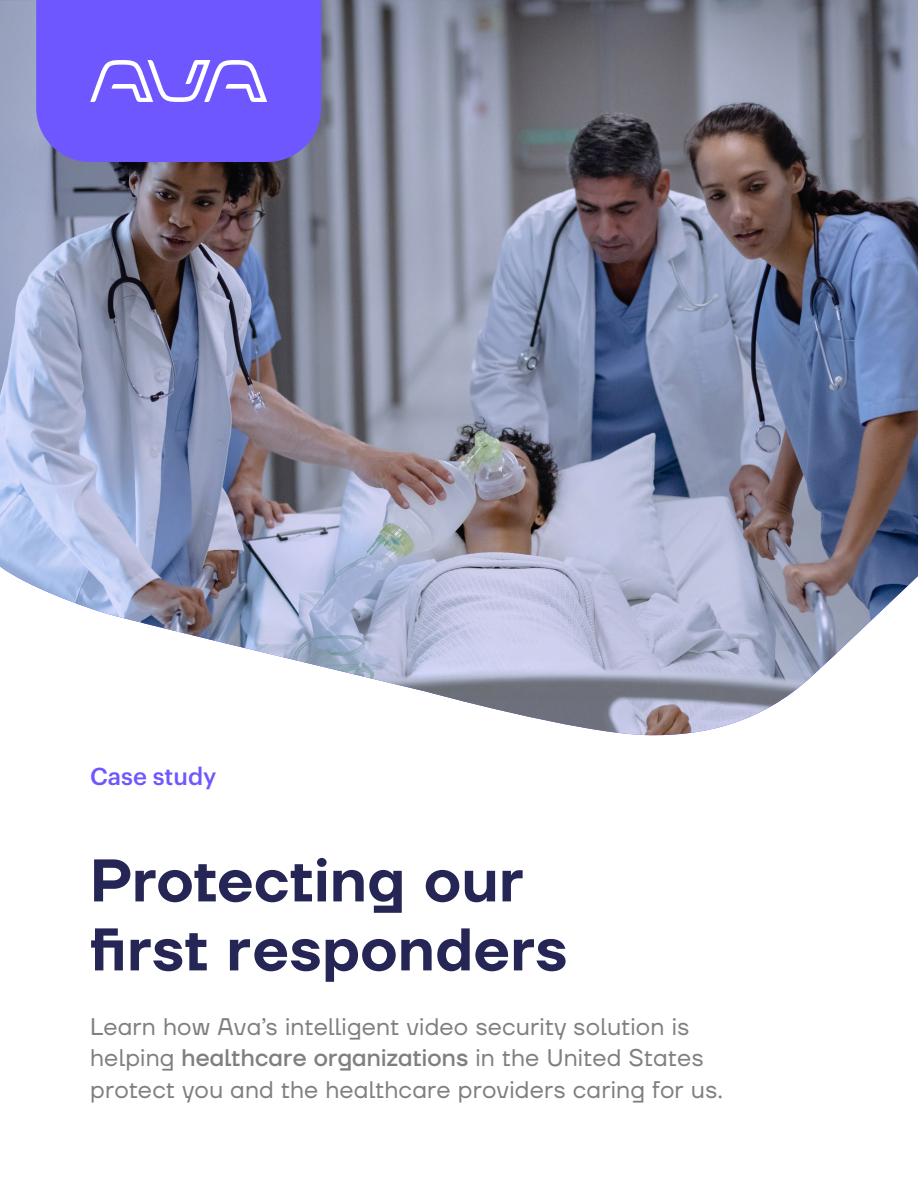
<style>
.page{position:relative;width:918px;height:1188px;background:#fff}
.page>*{position:absolute;margin:0;border:0;box-sizing:border-box;transform-origin:0 0}
.t1{font:600 60px/69px "TT Firs Neue";letter-spacing:.015em;color:#252556}
.t2{font:24px/31.5px "TT Firs Neue";letter-spacing:.01em;color:#7f7f81}
.t3{font:500 24px "Graphik";color:#6e57ff}
.s1{font-weight:500}
</style>
<div class="page">
<img style="left:0;top:0;width:918px;height:736px">
<div style="left:36px;top:0;width:285px;height:162px;background:#6e57ff"></div>
<svg style="left:90px;top:60px;width:177px;height:42px"></svg>
<p class="t3" style="left:90px;top:758px;width:128px">Case study</p>
<h1 class="t1" style="left:90px;top:846px;width:478px">Protecting our first responders</h1>
<p class="t2" style="left:90px;top:1011px;width:634px">Learn how Ava’s intelligent video security solution is helping <span class="s1">healthcare organizations</span> in the United States protect you and the healthcare providers caring for us.</p>
</div>
